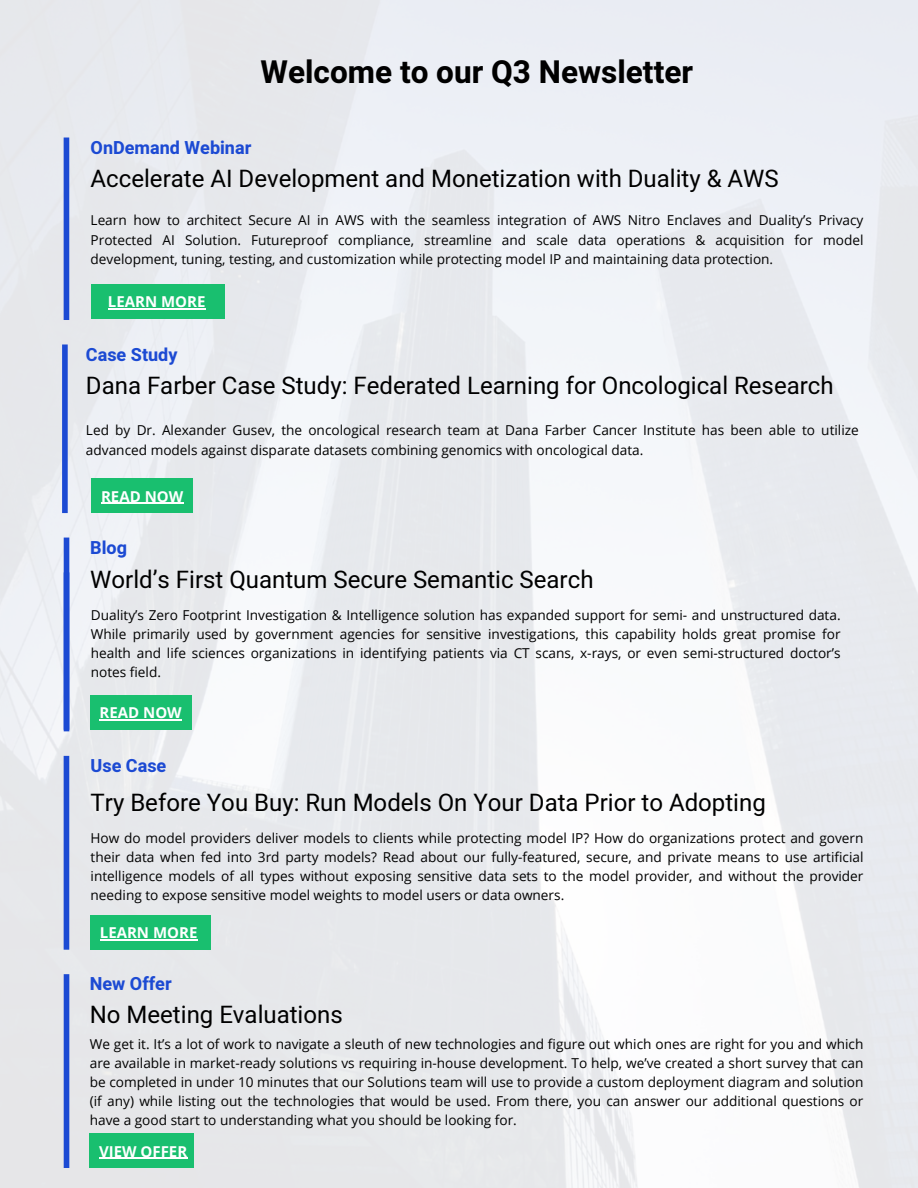
<style>
.page{position:relative;width:918px;height:1188px;background:#fff}
.page>*{position:absolute;margin:0;border:0;box-sizing:border-box;transform-origin:0 0}
.t1{font:700 31.5px "Heebo";color:#000}
.t2{font:24px "Heebo";color:#000}
.t3{font:700 18px "Heebo";color:#1c4ad3}
.t4{font:700 15px "Open Sans";color:#fff}
.t5{font:13.65px/19px "Open Sans";color:#000;text-align:justify}
</style>
<div class="page">
<img style="left:0;top:0;width:918px;height:1188px">
<div style="left:92px;top:479px;width:101px;height:34px;background:#19bf6f"></div>
<hr style="left:101px;top:503px;width:82px;height:1px;background:#fff">
<div style="left:62px;top:344px;width:6px;height:169px;background:#1c4ad3"></div>
<div style="left:90px;top:696px;width:102px;height:34px;background:#19bf6f"></div>
<hr style="left:100px;top:719px;width:82px;height:2px;background:#fff">
<div style="left:64px;top:538px;width:5px;height:193px;background:#1c4ad3"></div>
<div style="left:91px;top:915px;width:120px;height:35px;background:#19bf6f"></div>
<hr style="left:100px;top:939px;width:97px;height:1px;background:#fff">
<div style="left:64px;top:756px;width:5px;height:194px;background:#1c4ad3"></div>
<div style="left:90px;top:1134px;width:104px;height:34px;background:#19bf6f"></div>
<hr style="left:99px;top:1158px;width:88px;height:1px;background:#fff">
<div style="left:64px;top:974px;width:5px;height:194px;background:#1c4ad3"></div>
<div style="left:91px;top:285px;width:134px;height:34px;background:#19bf6f"></div>
<hr style="left:108px;top:308px;width:97px;height:2px;background:#fff">
<div style="left:64px;top:138px;width:5px;height:182px;background:#1c4ad3"></div>
<h1 class="t1" style="left:261px;top:50px;width:434px">Welcome to our Q3 Newsletter</h1>
<h3 class="t3" style="left:91px;top:135px;width:162px">OnDemand Webinar</h3>
<h2 class="t2" style="left:91px;top:162px;width:690px">Accelerate AI Development and Monetization with Duality &amp; AWS</h2>
<p class="t5" style="left:91px;top:211px;width:774px">Learn how to architect Secure AI in AWS with the seamless integration of AWS Nitro Enclaves and Duality’s Privacy Protected AI Solution. Futureproof compliance, streamline and scale data operations &amp; acquisition for model development, tuning, testing, and customization while protecting model IP and maintaining data protection.</p>
<p class="t4" style="left:108px;top:291px;width:99px">LEARN MORE</p>
<h3 class="t3" style="left:86px;top:342px;width:93px">Case Study</h3>
<h2 class="t2" style="left:86px;top:368px;width:749px">Dana Farber Case Study: Federated Learning for Oncological Research</h2>
<p class="t5" style="left:86px;top:421px;width:774px">Led by Dr. Alexander Gusev, the oncological research team at Dana Farber Cancer Institute has been able to utilize advanced models against disparate datasets combining genomics with oncological data.</p>
<p class="t4" style="left:101px;top:486px;width:84px">READ NOW</p>
<h3 class="t3" style="left:90px;top:535px;width:38px">Blog</h3>
<h2 class="t2" style="left:90px;top:563px;width:505px">World’s First Quantum Secure Semantic Search</h2>
<p class="t5" style="left:91px;top:605px;width:751px">Duality’s Zero Footprint Investigation &amp; Intelligence solution has expanded support for semi- and unstructured data.<br>While primarily used by government agencies for sensitive investigations, this capability holds great promise for health and life sciences organizations in identifying patients via CT scans, x-rays, or even semi-structured doctor’s notes field.</p>
<p class="t4" style="left:100px;top:702px;width:84px">READ NOW</p>
<h3 class="t3" style="left:91px;top:753px;width:77px">Use Case</h3>
<h2 class="t2" style="left:91px;top:786px;width:677px">Try Before You Buy: Run Models On Your Data Prior to Adopting</h2>
<p class="t5" style="left:91px;top:828px;width:774px">How do model providers deliver models to clients while protecting model IP? How do organizations protect and govern their data when fed into 3rd party models? Read about our fully-featured, secure, and private means to use artificial intelligence models of all types without exposing sensitive data sets to the model provider, and without the provider needing to expose sensitive model weights to model users or data owners.</p>
<p class="t4" style="left:100px;top:922px;width:99px">LEARN MORE</p>
<h3 class="t3" style="left:90px;top:972px;width:83px">New Offer</h3>
<h2 class="t2" style="left:90px;top:998px;width:255px">No Meeting Evaluations</h2>
<p class="t5" style="left:90px;top:1034px;width:775px">We get it. It’s a lot of work to navigate a sleuth of new technologies and figure out which ones are right for you and which are available in market-ready solutions vs requiring in-house development. To help, we’ve created a short survey that can be completed in under 10 minutes that our Solutions team will use to provide a custom deployment diagram and solution (if any) while listing out the technologies that would be used. From there, you can answer our additional questions or have a good start to understanding what you should be looking for.</p>
<p class="t4" style="left:99px;top:1140px;width:90px">VIEW OFFER</p>
</div>
